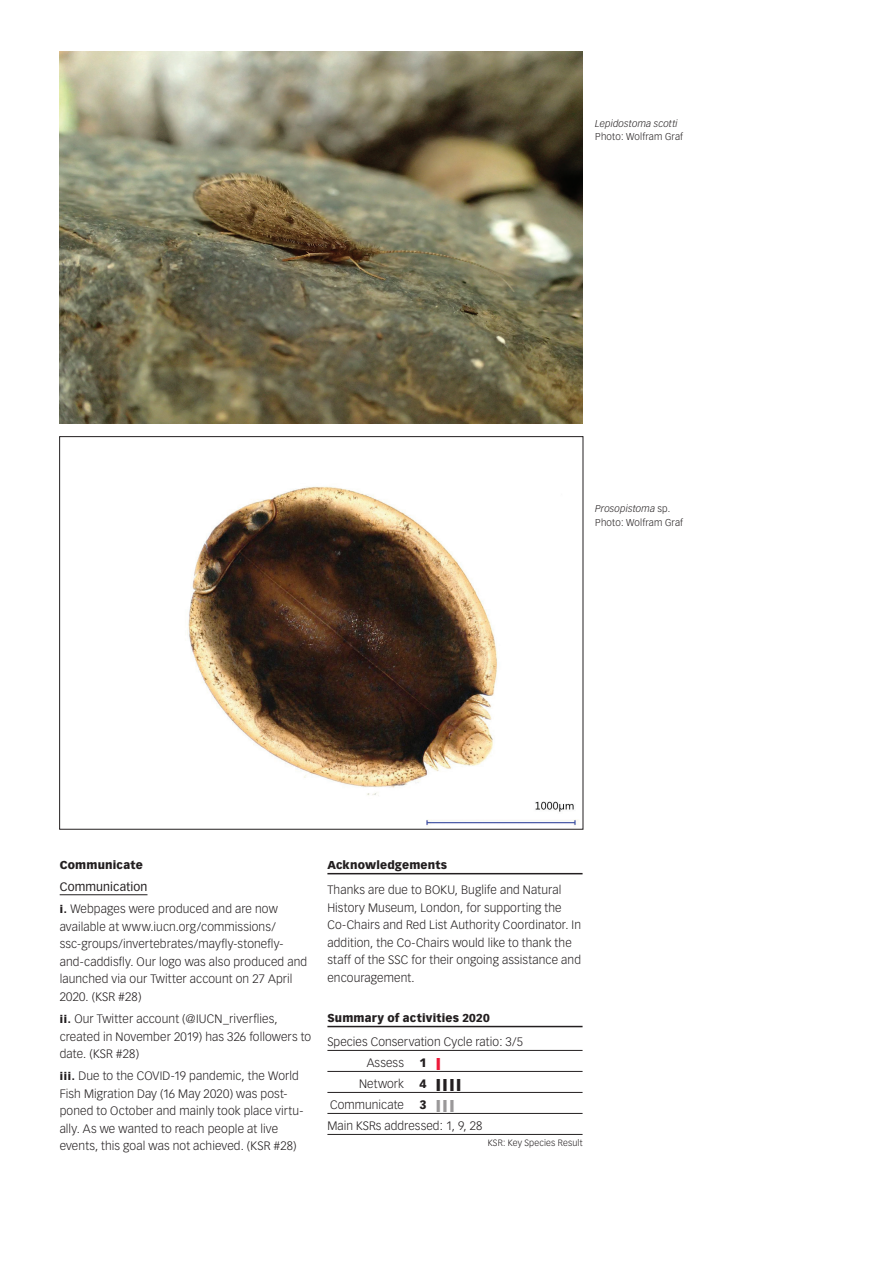
<style>
.page{position:relative;width:893px;height:1263px;background:#fff}
.page>*{position:absolute;margin:0;border:0;box-sizing:border-box;transform-origin:0 0}
.t1{font:300 12px/17.5px "Vectora LH";letter-spacing:.01em;color:#231f20}
.t2{font:900 12px "Vectora LH";color:#231f20}
.t3{font:900 11.25px "Vectora LH";letter-spacing:.015em;color:#231f20}
.t4{font:300 9.75px/13.5px "Vectora LH";letter-spacing:.015em;color:#231f20}
.t5{font:italic 300 9.75px "Vectora LH";letter-spacing:.015em;color:#231f20}
.t6{font:300 9px "Vectora LH";letter-spacing:.015em;color:#231f20}
.s1{font-style:italic}
.s2{font-weight:400}
.s3{font-weight:900;font-size:10.5px}
.s4{color:#ed1a3a}
.s5{font-weight:900}
.s6{font-weight:900;color:#9a9899}
</style>
<div class="page">
<hr style="left:60px;top:894px;width:87px;height:1px;background:#231f20">
<hr style="left:327px;top:873px;width:256px;height:1px;background:#231f20">
<hr style="left:327px;top:1026px;width:256px;height:1px;background:#231f20">
<hr style="left:327px;top:1050px;width:256px;height:1px;background:#231f20">
<hr style="left:327px;top:1071px;width:256px;height:1px;background:#231f20">
<hr style="left:327px;top:1092px;width:256px;height:1px;background:#231f20">
<hr style="left:327px;top:1113px;width:256px;height:1px;background:#231f20">
<hr style="left:327px;top:1134px;width:256px;height:1px;background:#231f20">
<img style="left:59px;top:51px;width:524px;height:373px">
<img style="left:187px;top:486px;width:391px;height:340px">
<p class="t5" style="left:595px;top:118px;width:84px">Lepidostoma scotti</p>
<p class="t4" style="left:595px;top:130px;width:89px">Photo: Wolfram Graf</p>
<p class="t4" style="left:595px;top:502px;width:89px"><span class="s1">Prosopistoma</span> sp.<br>Photo: Wolfram Graf</p>
<p class="t3" style="left:60px;top:858px;width:85px">Communicate</p>
<p class="t1" style="left:60px;top:876px;width:220px;line-height:22px"><span class="s2">Communication<br></span><span class="s3">i.</span> Webpages were produced and are now</p>
<p class="t1" style="left:60px;top:918px;width:249px">available at www.iucn.org/commissions/ ssc-groups/invertebrates/mayfly-stonefly&shy;and-caddisfly. Our logo was also produced and launched via our Twitter account on 27 April 2020. (KSR #28)</p>
<p class="t1" style="left:60px;top:1010px;width:253px"><span class="s3">ii.</span> Our Twitter account (@IUCN_riverflies, created in November 2019) has 326 followers to date. (KSR #28)</p>
<p class="t1" style="left:60px;top:1067px;width:245px"><span class="s3">iii.</span> Due to the COVID-19 pandemic, the World Fish Migration Day (16 May 2020) was post&shy;poned to October and mainly took place virtu&shy;ally. As we wanted to reach people at live events, this goal was not achieved. (KSR #28)</p>
<p class="t3" style="left:327px;top:858px;width:121px">Acknowledgements</p>
<p class="t1" style="left:327px;top:881px;width:255px">Thanks are due to BOKU, Buglife and Natural History Museum, London, for supporting the Co-Chairs and Red List Authority Coordinator. In addition, the Co-Chairs would like to thank the staff of the SSC for their ongoing assistance and encouragement.</p>
<p class="t3" style="left:327px;top:1011px;width:164px">Summary of activities 2020</p>
<p class="t1" style="left:367px;top:1031px;width:158px;line-height:21px;text-indent:-39px">Species Conservation Cycle ratio: 3/5<br>Assess</p>
<p class="t2" style="left:419px;top:1055px;width:23px">1 <span class="s4">|</span></p>
<p class="t1" style="left:359px;top:1075px;width:46px">Network</p>
<p class="t2" style="left:419px;top:1076px;width:44px">4 ||||</p>
<p class="t1" style="left:330px;top:1096px;width:75px">Communicate</p>
<p class="t1" style="left:327px;top:1094px;width:156px;line-height:21px;text-indent:92px"><span class="s5">3</span> <span class="s6">|||<br></span>Main KSRs addressed: 1, 9, 28</p>
<p class="t6" style="left:488px;top:1138px;width:96px">KSR: Key Species Result</p>
</div>
